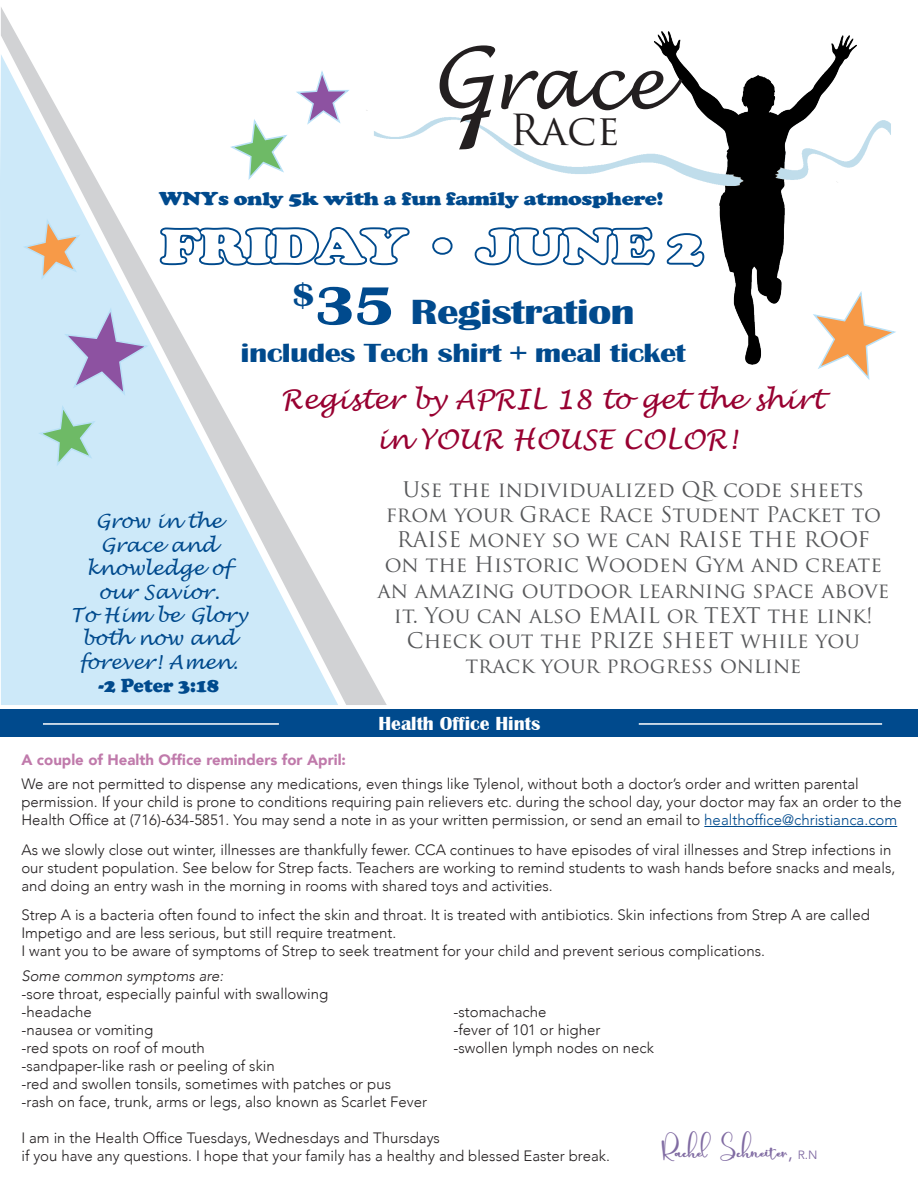
<style>
.page{position:relative;width:918px;height:1188px;background:#fff}
.page>*{position:absolute;margin:0;border:0;box-sizing:border-box;transform-origin:0 0}
.t1{font:italic 69.45px "Lucida Handwriting";color:#231f20}
.t2{font:900 49.5px "Cooper";color:#fff;scale:1.2 1}
.t3{font:41.7px "Trajan Pro";color:#231f20}
.t4{font:39px "babygirlpersonaluse";color:#806ba2}
.t5{font:700 36px "Britannic";letter-spacing:-.02em;color:#004a8d;scale:1.2 1}
.t6{font:italic 27px "Lucida Handwriting";color:#980131}
.t7{font:700 27px "Britannic";letter-spacing:-.02em;color:#004a8d;scale:1.2 1}
.t8{font:21px/25.2px "Trajan Pro";color:#57585a;text-align:center}
.t9{font:italic 19.5px/23.4px "Lucida Handwriting";color:#004a8d;text-align:center}
.t10{font:700 19.5px "Britannic";color:#fff}
.t11{font:900 19.5px "Cooper";letter-spacing:-.005em;color:#004a8d}
.t12{font:900 19.05px "Cooper";letter-spacing:-.02em;color:#004a8d;scale:1.2 1}
.t13{font:300 15px/18px "Avenir";color:#231f20}
.t14{font:900 15px "Avenir";color:#c07aab}
.t15{font:italic 300 15px "Avenir";color:#231f20}
.s1{font-size:84.9px}
.s2{font-size:55.5px}
.s3{color:#004a8d}
.s4{font-family:"Avenir";font-size:18px}
.s5{font-family:"Avenir";font-size:12px}
</style>
<div class="page">
<svg style="left:1px;top:7px;width:386px;height:698px;fill:#d1e9f9"></svg>
<svg style="left:62px;top:308px;width:89px;height:90px"></svg>
<img style="left:350px;top:15px;width:541px;height:350px">
<svg style="left:459px;top:110px;width:32px;height:39px"></svg>
<svg style="left:811px;top:291px;width:85px;height:89px"></svg>
<svg style="left:228px;top:71px;width:124px;height:111px"></svg>
<svg style="left:157px;top:199px;width:550px;height:166px"></svg>
<hr style="left:704px;top:826px;width:193px;height:1px;background:#004a8d">
<div style="left:0;top:710px;width:918px;height:27px;background:#004a8d"></div>
<hr style="left:43px;top:723px;width:236px;height:2px;background:#fff">
<hr style="left:639px;top:723px;width:243px;height:2px;background:#fff">
<h1 class="t1" style="left:430px;top:42px;width:235px"><span class="s1">G</span>race</h1>
<h3 class="t3" style="left:510px;top:104px;width:112px">Race</h3>
<p class="t12" style="left:159px;top:188px;width:422px">WNYs only 5k with a fun family atmosphere!</p>
<p class="t2" style="left:161px;top:217px;width:454px">FRIDAY • JUNE 2</p>
<p class="t5" style="left:292px;top:292px;width:288px"><sup>$</sup><span class="s2">35</span> Registration</p>
<p class="t7" style="left:241px;top:338px;width:373px">includes Tech shirt + meal ticket</p>
<p class="t9" style="left:87px;top:510px;width:146px">Grow in the<br>Grace and knowledge of our Savior.</p>
<p class="t9" style="left:71px;top:604px;width:178px">To Him be Glory both now and forever! Amen.</p>
<p class="t11" style="left:99px;top:674px;width:122px">-2 Peter 3:18</p>
<p class="t6" style="left:281px;top:383px;width:544px">Register by APRIL 18 to get the shirt</p>
<p class="t6" style="left:377px;top:423px;width:362px">in YOUR HOUSE COLOR!</p>
<p class="t8" style="left:377px;top:476px;width:514px">Use the individualized QR code sheets from your Grace Race Student Packet to RAISE money so we can RAISE THE ROOF on the Historic Wooden Gym and create an amazing outdoor learning space above it. You can also EMAIL or TEXT the link!<br>Check out the PRIZE SHEET while you track your progress online</p>
<p class="t10" style="left:378px;top:712px;width:163px">Health Office Hints</p>
<p class="t14" style="left:21px;top:747px;width:326px">A couple of Health Office reminders for April:</p>
<p class="t13" style="left:21px;top:775px;width:882px">We are not permitted to dispense any medications, even things like Tylenol, without both a doctor’s order and written parental permission. If your child is prone to conditions requiring pain relievers etc. during the school day, your doctor may fax an order to the<br>Health Office at (716)-634-5851. You may send a note in as your written permission, or send an email to <span class="s3">healthoffice@christianca.com</span></p>
<p class="t13" style="left:21px;top:841px;width:875px">As we slowly close out winter, illnesses are thankfully fewer. CCA continues to have episodes of viral illnesses and Strep infections in our student population. See below for Strep facts. Teachers are working to remind students to wash hands before snacks and meals, and doing an entry wash in the morning in rooms with shared toys and activities.</p>
<p class="t13" style="left:21px;top:906px;width:850px">Strep A is a bacteria often found to infect the skin and throat. It is treated with antibiotics. Skin infections from Strep A are called<br>Impetigo and are less serious, but still require treatment.</p>
<p class="t13" style="left:21px;top:942px;width:745px">I want you to be aware of symptoms of Strep to seek treatment for your child and prevent serious complications.</p>
<p class="t15" style="left:21px;top:967px;width:204px">Some common symptoms are:</p>
<p class="t13" style="left:21px;top:985px;width:308px">-sore throat, especially painful with swallowing</p>
<p class="t13" style="left:21px;top:1003px;width:72px">-headache</p>
<p class="t13" style="left:453px;top:1003px;width:95px">-stomachache</p>
<p class="t13" style="left:21px;top:1021px;width:134px">-nausea or vomiting</p>
<p class="t13" style="left:453px;top:1021px;width:149px">-fever of 101 or higher</p>
<p class="t13" style="left:21px;top:1039px;width:185px">-red spots on roof of mouth</p>
<p class="t13" style="left:453px;top:1039px;width:202px">-swollen lymph nodes on neck</p>
<p class="t13" style="left:21px;top:1057px;width:255px">-sandpaper-like rash or peeling of skin</p>
<p class="t13" style="left:21px;top:1075px;width:371px">-red and swollen tonsils, sometimes with patches or pus</p>
<p class="t13" style="left:21px;top:1093px;width:407px">-rash on face, trunk, arms or legs, also known as Scarlet Fever</p>
<p class="t13" style="left:21px;top:1129px;width:420px">I am in the Health Office Tuesdays, Wednesdays and Thursdays</p>
<p class="t13" style="left:21px;top:1147px;width:590px">if you have any questions. I hope that your family has a healthy and blessed Easter break.</p>
<p class="t4" style="left:662px;top:1127px;width:157px">Rachel Schneiter<span class="s4">,</span> <span class="s5">R.N</span></p>
</div>
